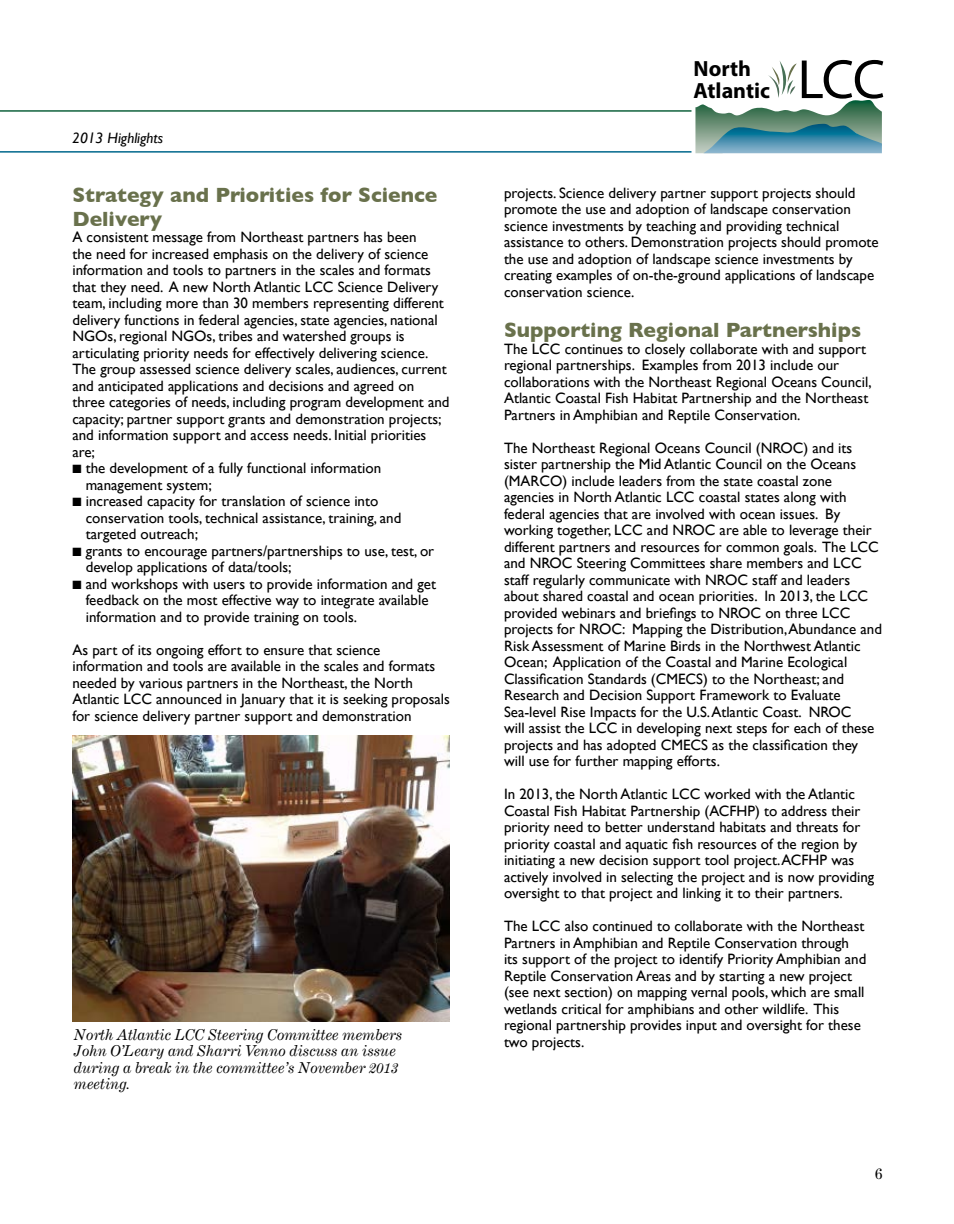
<style>
.page{position:relative;width:954px;height:1224px;background:#fff}
.page>*{position:absolute;margin:0;border:0;box-sizing:border-box;transform-origin:0 0}
.t1{font:55.65px "Myriad Pro";color:#000}
.t2{font:700 22.05px/22px "Myriad Pro";color:#000}
.t3{font:700 21px/24px "Gill Sans";color:#69714c}
.t4{font:15px/16.5px "Gill Sans";color:#000}
.t5{font:italic 15px/16.5px "Century Expanded BT";color:#000}
.t6{font:italic 15px "Gill Sans";color:#000}
.t7{font:15px "Century Expanded BT";color:#000}
</style>
<div class="page">
<hr style="left:0;top:110px;width:692px;height:2px;background:#11623d">
<hr style="left:0;top:151px;width:692px;height:2px;background:#00678c">
<svg style="left:695px;top:61px;width:187px;height:92px"></svg>
<img style="left:72px;top:736px;width:378px;height:286px">
<p class="t6" style="left:72px;top:130px;width:92px">2013 Highlights</p>
<h3 class="t3" style="left:72px;top:182px;width:366px">Strategy and Priorities for Science<br>Delivery</h3>
<p class="t4" style="left:72px;top:229px;width:379px">A consistent message from Northeast partners has been<br>the need for increased emphasis on the delivery of science information and tools to partners in the scales and formats that they need. A new North Atlantic LCC Science Delivery team, including more than 30 members representing different delivery functions in federal agencies, state agencies, national NGOs, regional NGOs, tribes and watershed groups is articulating priority needs for effectively delivering science.<br>The group assessed science delivery scales, audiences, current and anticipated applications and decisions and agreed on three categories of needs, including program development and capacity; partner support grants and demonstration projects; and information support and access needs. Initial priorities are;</p>
<p class="t4" style="left:86px;top:460px;width:297px;text-indent:-13px">■ the development of a fully functional information management system;</p>
<p class="t4" style="left:86px;top:493px;width:317px;text-indent:-13px">■ increased capacity for translation of science into conservation tools, technical assistance, training, and targeted outreach;</p>
<p class="t4" style="left:86px;top:542px;width:350px;text-indent:-13px">■ grants to encourage partners/partnerships to use, test, or develop applications of data/tools;</p>
<p class="t4" style="left:86px;top:575px;width:352px;text-indent:-13px">■ and workshops with users to provide information and get feedback on the most effective way to integrate available information and to provide training on tools.</p>
<p class="t4" style="left:72px;top:641px;width:379px">As part of its ongoing effort to ensure that science information and tools are available in the scales and formats needed by various partners in the Northeast, the North Atlantic LCC announced in January that it is seeking proposals for science delivery partner support and demonstration</p>
<p class="t5" style="left:74px;top:1026px;width:330px">North Atlantic LCC Steering Committee members John O’Leary and Sharri Venno discuss an issue during a break in the committee’s November 2013 meeting.</p>
<h2 class="t2" style="left:694px;top:56px;width:78px">North<br>Atlantic</h2>
<h1 class="t1" style="left:798px;top:45px;width:89px">LCC</h1>
<p class="t4" style="left:504px;top:184px;width:376px">projects. Science delivery partner support projects should promote the use and adoption of landscape conservation science investments by teaching and providing technical assistance to others. Demonstration projects should promote the use and adoption of landscape science investments by creating examples of on-the-ground applications of landscape conservation science.</p>
<h3 class="t3" style="left:504px;top:318px;width:359px">Supporting Regional Partnerships</h3>
<p class="t4" style="left:504px;top:340px;width:369px">The LCC continues to closely collaborate with and support regional partnerships. Examples from 2013 include our collaborations with the Northeast Regional Oceans Council, Atlantic Coastal Fish Habitat Partnership and the Northeast Partners in Amphibian and Reptile Conservation.</p>
<p class="t4" style="left:504px;top:439px;width:380px">The Northeast Regional Oceans Council (NROC) and its sister partnership the Mid Atlantic Council on the Oceans (MARCO) include leaders from the state coastal zone agencies in North Atlantic LCC coastal states along with federal agencies that are involved with ocean issues. By working together, LCC and NROC are able to leverage their different partners and resources for common goals. The LCC and NROC Steering Committees share members and LCC staff regularly communicate with NROC staff and leaders about shared coastal and ocean priorities. In 2013, the LCC provided webinars and briefings to NROC on three LCC projects for NROC: Mapping the Distribution, Abundance and Risk Assessment of Marine Birds in the Northwest Atlantic Ocean; Application of the Coastal and Marine Ecological Classification Standards (CMECS) to the Northeast; and Research and Decision Support Framework to Evaluate Sea-level Rise Impacts for the U.S. Atlantic Coast. NROC<br>will assist the LCC in developing next steps for each of these projects and has adopted CMECS as the classification they will use for further mapping efforts.</p>
<p class="t4" style="left:504px;top:786px;width:372px">In 2013, the North Atlantic LCC worked with the Atlantic Coastal Fish Habitat Partnership (ACFHP) to address their priority need to better understand habitats and threats for priority coastal and aquatic fish resources of the region by initiating a new decision support tool project. ACFHP was actively involved in selecting the project and is now providing oversight to that project and linking it to their partners.</p>
<p class="t4" style="left:504px;top:918px;width:364px">The LCC also continued to collaborate with the Northeast Partners in Amphibian and Reptile Conservation through its support of the project to identify Priority Amphibian and Reptile Conservation Areas and by starting a new project (see next section) on mapping vernal pools, which are small wetlands critical for amphibians and other wildlife. This regional partnership provides input and oversight for these two projects.</p>
<p class="t7" style="left:875px;top:1165px;width:9px">6</p>
</div>
